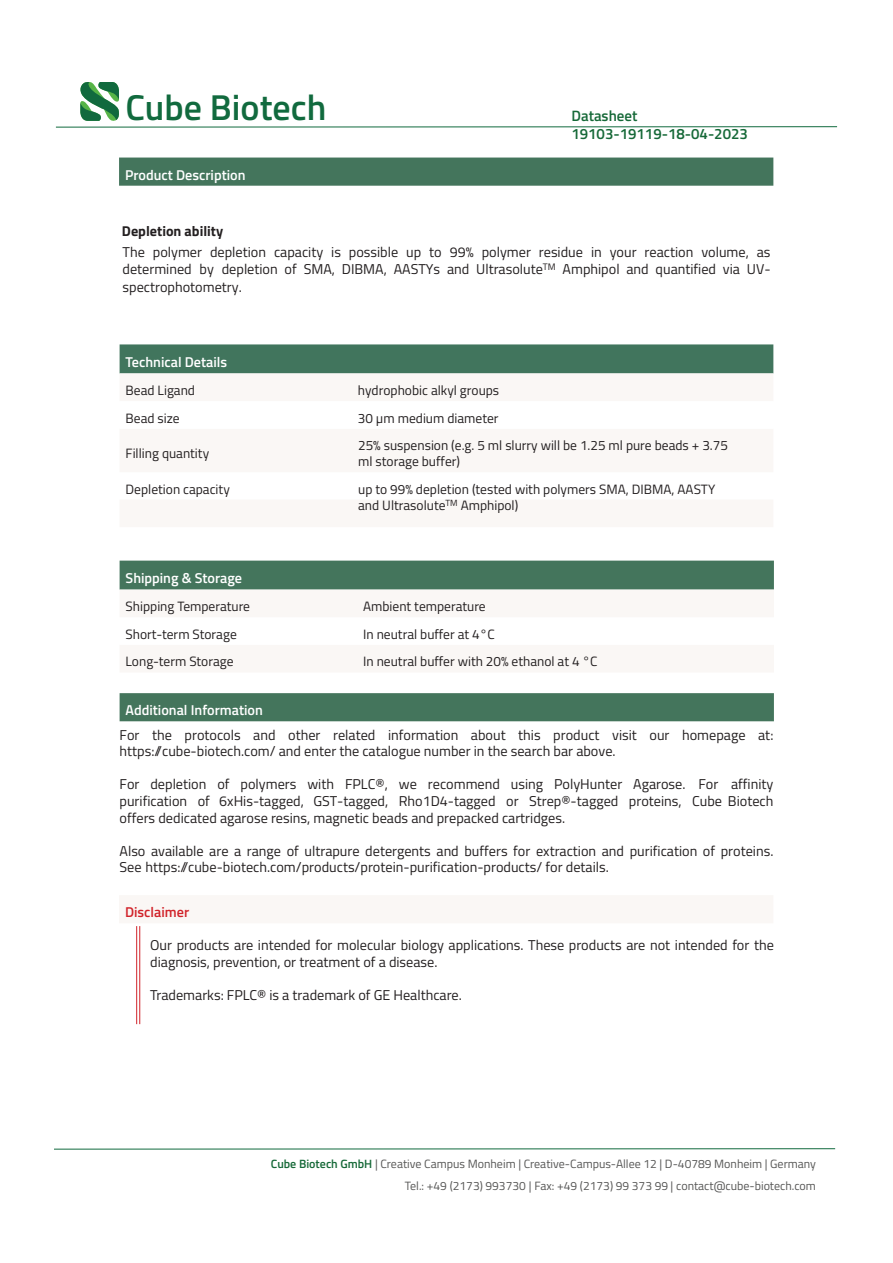
<style>
.page{position:relative;width:893px;height:1263px;background:#fff}
.page>*{position:absolute;margin:0;border:0;box-sizing:border-box;transform-origin:0 0}
.t1{font:600 36px "Titillium Web";color:#116a3e}
.t2{font:600 15px/18px "Titillium Web";color:#166938}
.t3{font:14.25px/16.5px "Titillium Web";color:#231f20}
.t4{font:600 14.25px "Titillium Web";color:#fff}
.t5{font:700 14.25px "Titillium Web";color:#231f20}
.t6{font:600 14.25px "Titillium Web";color:#d1232a}
.t7{font:13.5px/16.2px "Titillium Web";color:#231f20}
.t8{font:12px "Titillium Web";color:#575756}
.s1{font-weight:600;color:#166938}
</style>
<div class="page">
<div style="left:120px;top:344px;width:653px;height:29px;background:#41755d"></div>
<svg style="left:120px;top:373px;width:653px;height:1px"></svg>
<div style="left:120px;top:561px;width:654px;height:29px;background:#44755c"></div>
<hr style="left:139px;top:926px;width:1px;height:98px;background:#d1232a">
<div style="left:120px;top:693px;width:654px;height:28px;background:#44755c"></div>
<hr style="left:136px;top:926px;width:1px;height:98px;background:#d1232a">
<div style="left:119px;top:158px;width:654px;height:28px;background:#44755c"></div>
<svg style="left:80px;top:82px;width:39px;height:39px"></svg>
<hr style="left:56px;top:126px;width:781px;height:1px;background:#116a3e">
<hr style="left:54px;top:1148px;width:781px;height:1px;background:#116a3e">
<h1 class="t1" style="left:125px;top:81px;width:203px">Cube Biotech</h1>
<p class="t4" style="left:125px;top:164px;width:122px">Product Description</p>
<p class="t5" style="left:122px;top:220px;width:103px">Depletion ability</p>
<p class="t2" style="left:571px;top:106px;width:178px">Datasheet<br>19103-19119-18-04-2023</p>
<p class="t3" style="left:123px;top:243px;width:649px;line-height:17.1px;text-align:justify">The polymer depletion capacity is possible up to 99% polymer residue in your reaction volume, as determined by depletion of SMA, DIBMA, AASTYs and Ultrasolute<sup>TM</sup> Amphipol and quantified via UV&shy;spectrophotometry.</p>
<p class="t4" style="left:126px;top:351px;width:103px">Technical Details</p>
<p class="t7" style="left:126px;top:381px;width:71px">Bead Ligand</p>
<p class="t7" style="left:358px;top:381px;width:143px">hydrophobic alkyl groups</p>
<p class="t7" style="left:126px;top:409px;width:56px">Bead size</p>
<p class="t7" style="left:358px;top:409px;width:142px">30 µm medium diameter</p>
<p class="t7" style="left:126px;top:445px;width:85px">Filling quantity</p>
<p class="t7" style="left:358px;top:436px;width:371px">25% suspension (e.g. 5 ml slurry will be 1.25 ml pure beads + 3.75 ml storage buffer)</p>
<p class="t7" style="left:126px;top:480px;width:106px">Depletion capacity</p>
<p class="t7" style="left:358px;top:480px;width:359px">up to 99% depletion (tested with polymers SMA, DIBMA, AASTY and Ultrasolute<sup>TM</sup> Amphipol)</p>
<p class="t4" style="left:126px;top:567px;width:118px">Shipping &amp; Storage</p>
<p class="t7" style="left:126px;top:597px;width:126px">Shipping Temperature</p>
<p class="t7" style="left:363px;top:597px;width:124px">Ambient temperature</p>
<p class="t7" style="left:126px;top:625px;width:113px">Short-term Storage</p>
<p class="t7" style="left:363px;top:625px;width:133px">In neutral buffer at 4°C</p>
<p class="t7" style="left:126px;top:653px;width:109px">Long-term Storage</p>
<p class="t7" style="left:363px;top:653px;width:236px">In neutral buffer with 20% ethanol at 4 °C</p>
<p class="t4" style="left:126px;top:700px;width:139px">Additional Information</p>
<p class="t3" style="left:120px;top:726px;width:655px">For the protocols and other related information about this product visit our homepage at: https://cube-biotech.com/ and enter the catalogue number in the search bar above.</p>
<p class="t3" style="left:120px;top:775px;width:655px;text-align:justify">For depletion of polymers with FPLC®, we recommend using PolyHunter Agarose. For affinity purification of 6xHis-tagged, GST-tagged, Rho1D4-tagged or Strep®-tagged proteins, Cube Biotech offers dedicated agarose resins, magnetic beads and prepacked cartridges.</p>
<p class="t3" style="left:120px;top:841px;width:655px">Also available are a range of ultrapure detergents and buffers for extraction and purification of proteins.<br>See https://cube-biotech.com/products/protein-purification-products/ for details.</p>
<p class="t6" style="left:125px;top:901px;width:66px">Disclaimer</p>
<p class="t3" style="left:150px;top:936px;width:625px">Our products are intended for molecular biology applications. These products are not intended for the diagnosis, prevention, or treatment of a disease.</p>
<p class="t3" style="left:150px;top:986px;width:313px">Trademarks: FPLC® is a trademark of GE Healthcare.</p>
<p class="t8" style="left:271px;top:1155px;width:547px"><span class="s1">Cube Biotech GmbH</span> | Creative Campus Monheim | Creative-Campus-Allee 12 | D-40789 Monheim | Germany</p>
<p class="t8" style="left:405px;top:1177px;width:412px">Tel.: +49 (2173) 993730 | Fax: +49 (2173) 99 373 99 | contact@cube-biotech.com</p>
</div>
